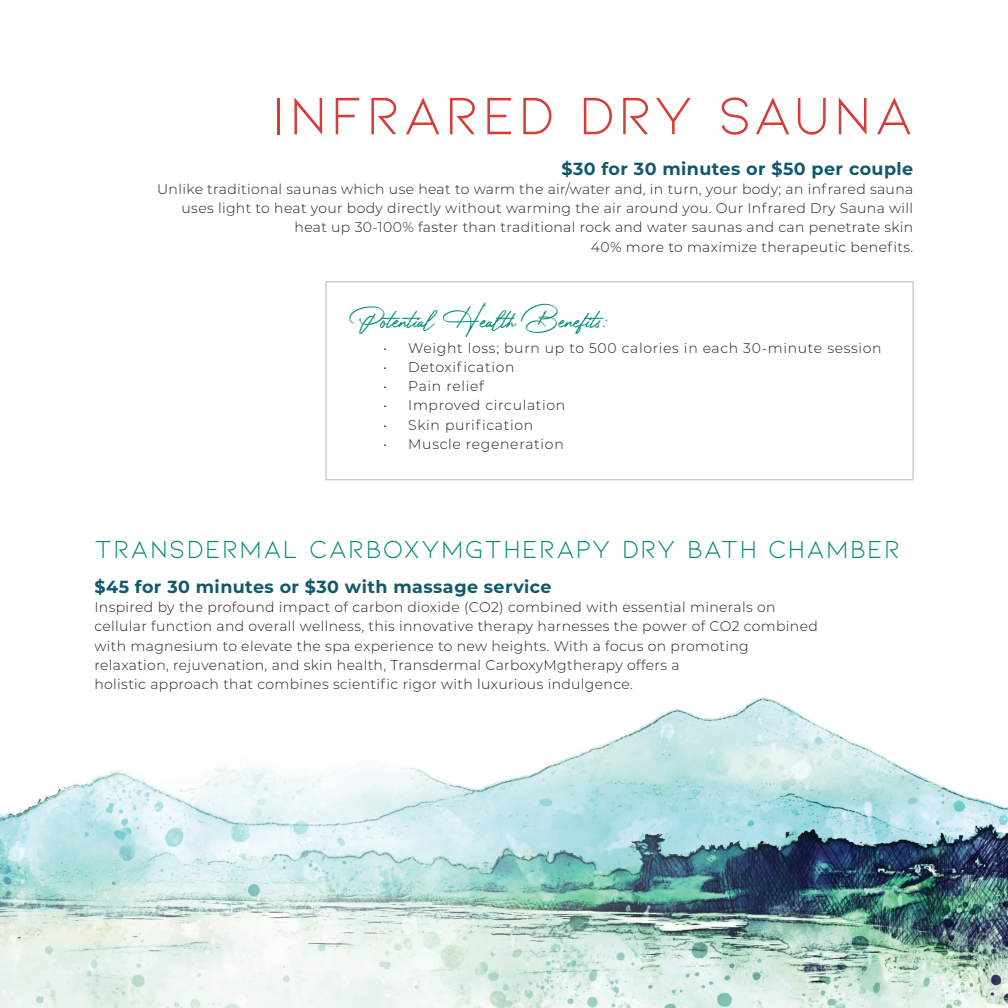
<style>
.page{position:relative;width:1008px;height:1008px;background:#fff}
.page>*{position:absolute;margin:0;border:0;box-sizing:border-box;transform-origin:0 0}
.t1{font:56px "Kiona";letter-spacing:.05em;color:#d53d38}
.t2{font:28px "Photograph Signature";color:#008b7a}
.t3{font:26.25px "Kiona";letter-spacing:.05em;color:#008b7a}
.t4{font:700 17.5px "Montserrat";letter-spacing:.025em;color:#11586d}
.t5{font:300 14px/19.2px "Montserrat";letter-spacing:.025em;color:#231f20;text-align:right}
.t6{font:300 14px "Montserrat";letter-spacing:.05em;color:#231f20}
</style>
<div class="page">
<img style="left:0;top:697px;width:1008px;height:311px">
<div style="left:325px;top:281px;width:589px;height:199px;background:#fff;border:1px solid #c7c8ca"></div>
<h1 class="t1" style="left:272px;top:84px;width:643px">INFRARED DRY SAUNA</h1>
<p class="t4" style="left:561px;top:156px;width:353px">$30 for 30 minutes or $50 per couple</p>
<p class="t5" style="left:157px;top:179px;width:758px">Unlike traditional saunas which use heat to warm the air/water and, in turn, your body; an infrared sauna uses light to heat your body directly without warming the air around you. Our Infrared Dry Sauna will heat up 30-100% faster than traditional rock and water saunas and can penetrate skin<br>40% more to maximize therapeutic benefits.</p>
<h2 class="t2" style="left:360px;top:296px;width:251px">Potential Health Benefits:</h2>
<p class="t6" style="left:383px;top:338px;width:500px">• Weight loss; burn up to 500 calories in each 30-minute session</p>
<p class="t6" style="left:383px;top:357px;width:133px">• Detoxification</p>
<p class="t6" style="left:383px;top:377px;width:102px">• Pain relief</p>
<p class="t6" style="left:383px;top:396px;width:184px">• Improved circulation</p>
<p class="t6" style="left:383px;top:415px;width:152px">• Skin purification</p>
<p class="t6" style="left:383px;top:434px;width:182px">• Muscle regeneration</p>
<h3 class="t3" style="left:94px;top:534px;width:807px">TRANSDERMAL CARBOXYMGTHERAPY DRY BATH CHAMBER</h3>
<p class="t4" style="left:94px;top:574px;width:459px">$45 for 30 minutes or $30 with massage service</p>
<p class="t5" style="left:94px;top:597px;width:725px;text-align:left">Inspired by the profound impact of carbon dioxide (CO2) combined with essential minerals on cellular function and overall wellness, this innovative therapy harnesses the power of CO2 combined with magnesium to elevate the spa experience to new heights. With a focus on promoting relaxation, rejuvenation, and skin health, Transdermal CarboxyMgtherapy offers a<br>holistic approach that combines scientific rigor with luxurious indulgence.</p>
</div>
